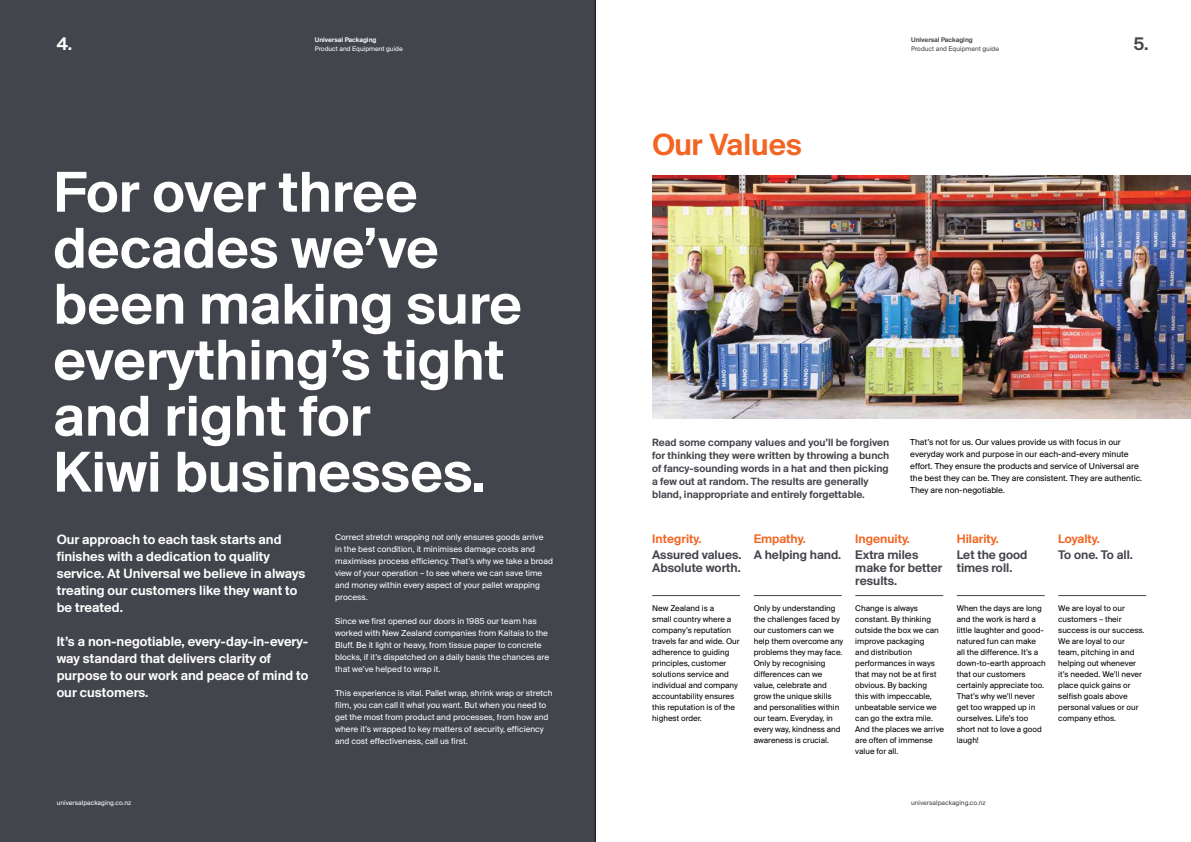
<style>
.page{position:relative;width:1191px;height:842px;background:#fff}
.page>*{position:absolute;margin:0;border:0;box-sizing:border-box;transform-origin:0 0}
.t1{font:60px/56px "Suisse BP Intl Antique";color:#fff}
.t2{font:32px "Suisse BP Intl Antique";color:#f26522}
.t3{font:19px "Suisse BP Intl Antique";color:#43454c}
.t4{font:19px "Suisse BP Intl Antique";color:#fff}
.t5{font:14px/17px "Suisse BP Intl Antique";color:#fff}
.t6{font:13px/13px "Suisse BP Intl Antique";color:#43454c}
.t7{font:13px "Suisse BP Intl Antique";color:#f26522}
.t8{font:11px/13px "Suisse BP Intl Antique";color:#43454c}
.t9{font:9px/12px "Suisse BP Intl";color:#fff}
.t10{font:9px/12px "Suisse BP Intl";color:#000}
.t11{font:8.6px/11px "Suisse BP Intl";color:#000}
.t12{font:7px "Suisse BP Intl";color:#43454c}
.t13{font:7px "Suisse BP Intl";color:#fff}
.t14{font:7px "Suisse BP Intl Antique";color:#43454c}
.t15{font:7px "Suisse BP Intl Antique";color:#fff}
</style>
<div class="page">
<div style="left:0;top:0;width:595px;height:842px;background:#43454c"></div>
<hr style="left:652px;top:595px;width:88px;height:1px;background:#43454c">
<img style="left:652px;top:176px;width:539px;height:242px">
<hr style="left:753px;top:595px;width:88px;height:1px;background:#43454c">
<hr style="left:855px;top:595px;width:88px;height:1px;background:#43454c">
<hr style="left:956px;top:595px;width:88px;height:1px;background:#43454c">
<hr style="left:1058px;top:595px;width:88px;height:1px;background:#43454c">
<h3 class="t4" style="left:57px;top:33px;width:17px">4.</h3>
<p class="t15" style="left:315px;top:36px;width:63px">Universal Packaging</p>
<p class="t13" style="left:315px;top:45px;width:90px">Product and Equipment guide</p>
<h1 class="t1" style="left:53px;top:163px;width:470px">For over three decades we’ve been making sure everything’s tight and right for<br>Kiwi businesses.</h1>
<h3 class="t5" style="left:57px;top:531px;width:250px">Our approach to each task starts and finishes with a dedication to quality service. At Universal we believe in always treating our customers like they want to be treated.</h3>
<h3 class="t5" style="left:57px;top:633px;width:253px">It’s a non-negotiable, every-day-in-every&shy;way standard that delivers clarity of purpose to our work and peace of mind to our customers.</h3>
<p class="t13" style="left:57px;top:799px;width:76px">universalpackaging.co.nz</p>
<p class="t9" style="left:335px;top:531px;width:219px">Correct stretch wrapping not only ensures goods arrive<br>in the best condition, it minimises damage costs and maximises process efficiency. That’s why we take a broad view of your operation – to see where we can save time and money within every aspect of your pallet wrapping process.</p>
<p class="t9" style="left:335px;top:615px;width:215px">Since we first opened our doors in 1985 our team has worked with New Zealand companies from Kaitaia to the Bluff. Be it light or heavy, from tissue paper to concrete blocks, if it’s dispatched on a daily basis the chances are that we’ve helped to wrap it.</p>
<p class="t9" style="left:335px;top:687px;width:219px">This experience is vital. Pallet wrap, shrink wrap or stretch film, you can call it what you want. But when you need to get the most from product and processes, from how and where it’s wrapped to key matters of security, efficiency and cost effectiveness, call us first.</p>
<h2 class="t2" style="left:652px;top:126px;width:151px">Our Values</h2>
<p class="t14" style="left:911px;top:36px;width:63px">Universal Packaging</p>
<p class="t12" style="left:911px;top:45px;width:90px">Product and Equipment guide</p>
<h3 class="t3" style="left:1133px;top:33px;width:16px">5.</h3>
<p class="t8" style="left:652px;top:436px;width:239px">Read some company values and you’ll be forgiven for thinking they were written by throwing a bunch of fancy-sounding words in a hat and then picking a few out at random. The results are generally bland, inappropriate and entirely forgettable.</p>
<p class="t10" style="left:910px;top:435px;width:233px">That’s not for us. Our values provide us with focus in our everyday work and purpose in our each-and-every minute effort. They ensure the products and service of Universal are the best they can be. They are consistent. They are authentic.<br>They are non-negotiable.</p>
<h3 class="t7" style="left:652px;top:531px;width:51px">Integrity.</h3>
<h3 class="t6" style="left:652px;top:548px;width:91px">Assured values.<br>Absolute worth.</h3>
<p class="t11" style="left:652px;top:603px;width:89px">New Zealand is a<br>small country where a company’s reputation travels far and wide. Our adherence to guiding principles, customer solutions service and individual and company accountability ensures this reputation is of the highest order.</p>
<h3 class="t7" style="left:753px;top:531px;width:53px">Empathy.</h3>
<h3 class="t6" style="left:753px;top:548px;width:89px">A helping hand.</h3>
<p class="t11" style="left:753px;top:603px;width:91px">Only by understanding the challenges faced by our customers can we help them overcome any problems they may face.<br>Only by recognising differences can we value, celebrate and grow the unique skills and personalities within our team. Everyday, in every way, kindness and awareness is crucial.</p>
<h3 class="t7" style="left:855px;top:531px;width:56px">Ingenuity.</h3>
<h3 class="t6" style="left:855px;top:548px;width:89px">Extra miles make for better results.</h3>
<p class="t11" style="left:855px;top:603px;width:90px">Change is always constant. By thinking outside the box we can improve packaging<br>and distribution performances in ways that may not be at first obvious. By backing<br>this with impeccable, unbeatable service we can go the extra mile.<br>And the places we arrive are often of immense value for all.</p>
<h3 class="t7" style="left:956px;top:531px;width:44px">Hilarity.</h3>
<h3 class="t6" style="left:956px;top:548px;width:72px">Let the good times roll.</h3>
<p class="t11" style="left:956px;top:603px;width:90px">When the days are long and the work is hard a little laughter and good&shy;natured fun can make all the difference. It’s a down-to-earth approach that our customers certainly appreciate too.<br>That’s why we’ll never get too wrapped up in ourselves. Life’s too short not to love a good laugh!</p>
<h3 class="t7" style="left:1058px;top:531px;width:43px">Loyalty.</h3>
<h3 class="t6" style="left:1058px;top:548px;width:76px">To one. To all.</h3>
<p class="t11" style="left:1058px;top:603px;width:88px">We are loyal to our customers – their success is our success.<br>We are loyal to our team, pitching in and helping out whenever it’s needed. We’ll never place quick gains or selfish goals above personal values or our company ethos.</p>
<p class="t12" style="left:911px;top:799px;width:76px">universalpackaging.co.nz</p>
</div>
